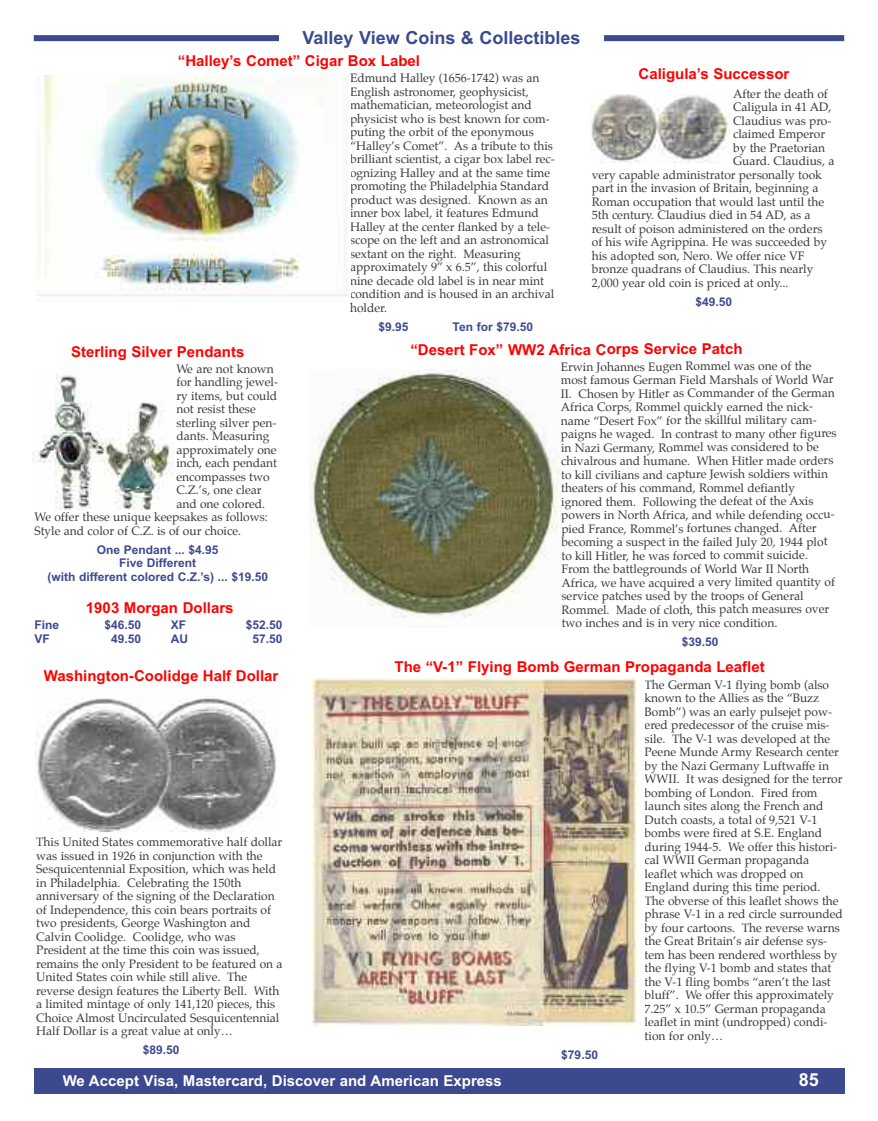
<style>
.page{position:relative;width:878px;height:1121px;background:#fff}
.page>*{position:absolute;margin:0;border:0;box-sizing:border-box;transform-origin:0 0}
.t1{font:700 18px "Arial";color:#3c498f}
.t2{font:700 18px "Arial";color:#fff}
.t3{font:700 15px "Arial";color:#f00}
.t4{font:700 15px "Arial";color:#fff}
.t5{font:12px/13.5px "Palatino";color:#39383a}
.t6{font:700 12px/13.5px "Arial";color:#3c498f;text-align:center}
</style>
<div class="page">
<div style="left:34px;top:35px;width:810px;height:6px;background:#3c498f"></div>
<div style="left:279px;top:27px;width:324px;height:26px;background:#fff"></div>
<div style="left:34px;top:1068px;width:810px;height:26px;background:#3c498f"></div>
<img style="left:312px;top:678px;width:324px;height:347px">
<img style="left:37px;top:76px;width:311px;height:220px">
<img style="left:309px;top:370px;width:250px;height:248px">
<img style="left:590px;top:95px;width:139px;height:67px">
<img style="left:36px;top:698px;width:240px;height:133px">
<img style="left:33px;top:375px;width:141px;height:134px">
<h1 class="t1" style="left:302px;top:28px;width:279px">Valley View Coins &amp; Collectibles</h1>
<p class="t3" style="left:178px;top:52px;width:244px">“Halley’s Comet” Cigar Box Label</p>
<p class="t5" style="left:350px;top:72px;width:206px">Edmund Halley (1656-1742) was an English astronomer, geophysicist, mathematician, meteorologist and physicist who is best known for com&shy;puting the orbit of the eponymous “Halley’s Comet”. As a tribute to this brilliant scientist, a cigar box label rec&shy;ognizing Halley and at the same time promoting the Philadelphia Standard product was designed. Known as an inner box label, it features Edmund Halley at the center flanked by a tele&shy;scope on the left and an astronomical sextant on the right. Measuring approximately 9” x 6.5”, this colorful nine decade old label is in near mint condition and is housed in an archival holder.</p>
<p class="t6" style="left:378px;top:320px;width:32px">$9.95</p>
<p class="t6" style="left:452px;top:320px;width:82px">Ten for $79.50</p>
<p class="t3" style="left:410px;top:340px;width:334px">“Desert Fox” WW2 Africa Corps Service Patch</p>
<p class="t5" style="left:560px;top:360px;width:277px">Erwin Johannes Eugen Rommel was one of the most famous German Field Marshals of World War II. Chosen by Hitler as Commander of the German Africa Corps, Rommel quickly earned the nick&shy;name “Desert Fox” for the skillful military cam&shy;paigns he waged. In contrast to many other figures in Nazi Germany, Rommel was considered to be chivalrous and humane. When Hitler made orders to kill civilians and capture Jewish soldiers within theaters of his command, Rommel defiantly ignored them. Following the defeat of the Axis powers in North Africa, and while defending occu&shy;pied France, Rommel’s fortunes changed. After becoming a suspect in the failed July 20, 1944 plot to kill Hitler, he was forced to commit suicide.<br>From the battlegrounds of World War II North Africa, we have acquired a very limited quantity of service patches used by the troops of General Rommel. Made of cloth, this patch measures over two inches and is in very nice condition.</p>
<p class="t6" style="left:681px;top:635px;width:38px">$39.50</p>
<p class="t3" style="left:638px;top:65px;width:152px">Caligula’s Successor</p>
<p class="t5" style="left:733px;top:88px;width:96px">After the death of</p>
<p class="t5" style="left:733px;top:101px;width:100px">Caligula in 41 AD,</p>
<p class="t5" style="left:733px;top:115px;width:100px">Claudius was pro-</p>
<p class="t5" style="left:733px;top:128px;width:93px">claimed Emperor</p>
<p class="t5" style="left:733px;top:142px;width:93px">by the Praetorian</p>
<p class="t5" style="left:733px;top:155px;width:103px">Guard. Claudius, a</p>
<p class="t5" style="left:591px;top:169px;width:232px">very capable administrator personally took</p>
<p class="t5" style="left:591px;top:182px;width:228px">part in the invasion of Britain, beginning a</p>
<p class="t5" style="left:591px;top:196px;width:234px">Roman occupation that would last until the</p>
<p class="t5" style="left:591px;top:209px;width:220px">5th century. Claudius died in 54 AD, as a</p>
<p class="t5" style="left:591px;top:223px;width:232px">result of poison administered on the orders</p>
<p class="t5" style="left:591px;top:236px;width:237px">of his wife Agrippina. He was succeeded by</p>
<p class="t5" style="left:591px;top:250px;width:214px">his adopted son, Nero. We offer nice VF</p>
<p class="t5" style="left:591px;top:263px;width:223px">bronze quadrans of Claudius. This nearly</p>
<p class="t5" style="left:591px;top:277px;width:198px">2,000 year old coin is priced at only...</p>
<p class="t6" style="left:695px;top:295px;width:38px">$49.50</p>
<p class="t3" style="left:71px;top:343px;width:175px">Sterling Silver Pendants</p>
<p class="t5" style="left:176px;top:363px;width:99px">We are not known</p>
<p class="t5" style="left:176px;top:376px;width:103px">for handling jewel-</p>
<p class="t5" style="left:176px;top:390px;width:102px">ry items, but could</p>
<p class="t5" style="left:176px;top:403px;width:81px">not resist these</p>
<p class="t5" style="left:176px;top:417px;width:102px">sterling silver pen-</p>
<p class="t5" style="left:176px;top:430px;width:94px">dants. Measuring</p>
<p class="t5" style="left:176px;top:444px;width:102px">approximately one</p>
<p class="t5" style="left:176px;top:457px;width:102px">inch, each pendant</p>
<p class="t5" style="left:176px;top:471px;width:95px">encompasses two</p>
<p class="t5" style="left:176px;top:484px;width:87px">C.Z.’s, one clear</p>
<p class="t5" style="left:176px;top:498px;width:90px">and one colored.</p>
<p class="t5" style="left:34px;top:511px;width:235px">We offer these unique keepsakes as follows:</p>
<p class="t5" style="left:34px;top:525px;width:208px">Style and color of C.Z. is of our choice.</p>
<p class="t6" style="left:47px;top:543px;width:222px">One Pendant ... $4.95<br>Five Different<br>(with different colored C.Z.’s) ... $19.50</p>
<p class="t3" style="left:86px;top:599px;width:149px">1903 Morgan Dollars</p>
<p class="t6" style="left:35px;top:618px;width:26px">Fine</p>
<p class="t6" style="left:105px;top:618px;width:38px">$46.50</p>
<p class="t6" style="left:171px;top:618px;width:17px">XF</p>
<p class="t6" style="left:246px;top:618px;width:38px">$52.50</p>
<p class="t6" style="left:35px;top:632px;width:17px">VF</p>
<p class="t6" style="left:111px;top:632px;width:32px">49.50</p>
<p class="t6" style="left:171px;top:632px;width:19px">AU</p>
<p class="t6" style="left:252px;top:632px;width:32px">57.50</p>
<p class="t3" style="left:44px;top:667px;width:236px">Washington-Coolidge Half Dollar</p>
<p class="t5" style="left:36px;top:836px;width:248px">This United States commemorative half dollar was issued in 1926 in conjunction with the Sesquicentennial Exposition, which was held in Philadelphia. Celebrating the 150th anniversary of the signing of the Declaration of Independence, this coin bears portraits of two presidents, George Washington and Calvin Coolidge. Coolidge, who was President at the time this coin was issued, remains the only President to be featured on a United States coin while still alive. The reverse design features the Liberty Bell. With a limited mintage of only 141,120 pieces, this Choice Almost Uncirculated Sesquicentennial Half Dollar is a great value at only…</p>
<p class="t6" style="left:143px;top:1043px;width:38px">$89.50</p>
<p class="t3" style="left:394px;top:658px;width:372px">The “V-1” Flying Bomb German Propaganda Leaflet</p>
<p class="t5" style="left:644px;top:678px;width:200px">The German V-1 flying bomb (also known to the Allies as the “Buzz<br>Bomb”) was an early pulsejet pow&shy;ered predecessor of the cruise mis&shy;sile. The V-1 was developed at the<br>Peene Munde Army Research center by the Nazi Germany Luftwaffe in<br>WWII. It was designed for the terror bombing of London. Fired from launch sites along the French and<br>Dutch coasts, a total of 9,521 V-1 bombs were fired at S.E. England during 1944-5. We offer this histori&shy;cal WWII German propaganda leaflet which was dropped on<br>England during this time period.<br>The obverse of this leaflet shows the phrase V-1 in a red circle surrounded by four cartoons. The reverse warns the Great Britain’s air defense sys&shy;tem has been rendered worthless by the flying V-1 bomb and states that the V-1 fling bombs “aren’t the last bluff”. We offer this approximately<br>7.25” x 10.5” German propaganda leaflet in mint (undropped) condi&shy;tion for only…</p>
<p class="t6" style="left:561px;top:1047px;width:38px">$79.50</p>
<p class="t4" style="left:63px;top:1071px;width:440px">We Accept Visa, Mastercard, Discover and American Express</p>
<h1 class="t2" style="left:798px;top:1069px;width:22px">85</h1>
</div>
